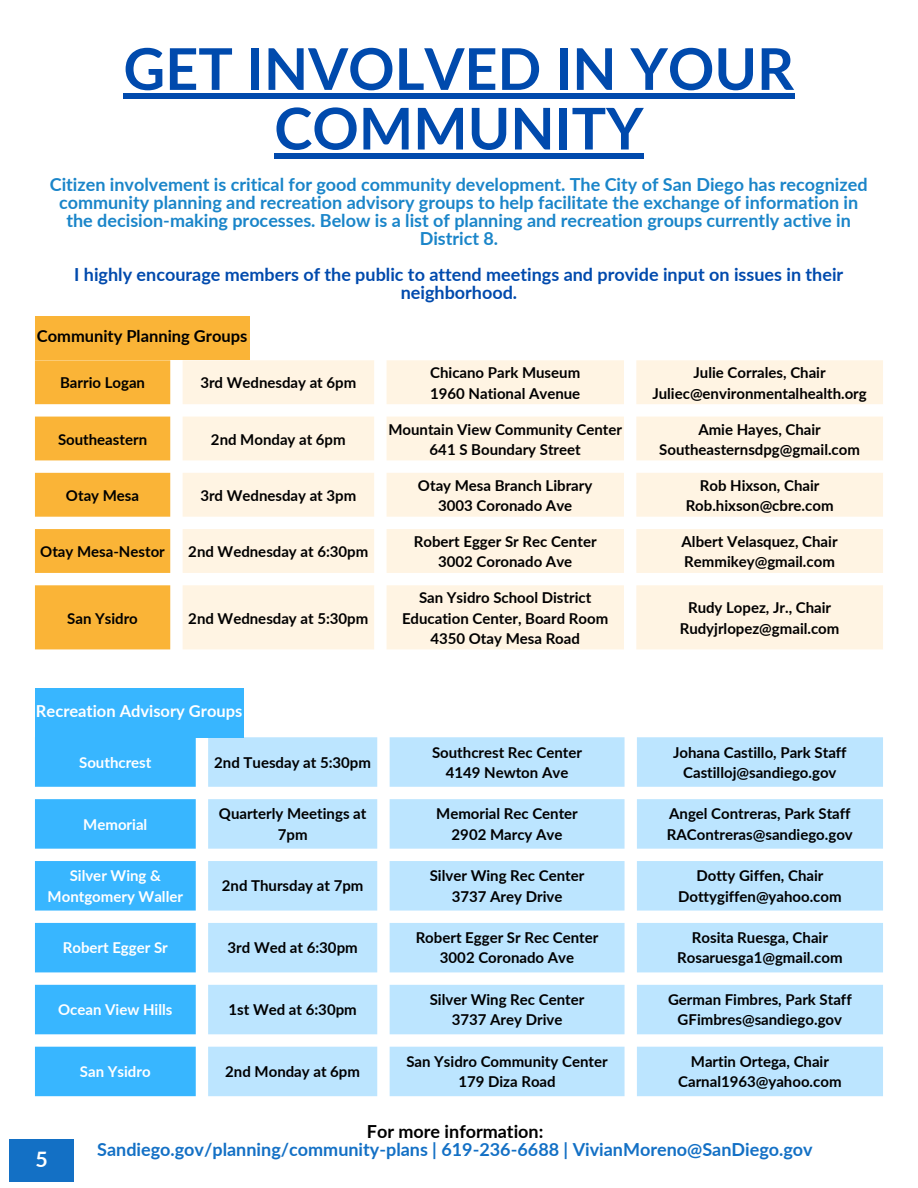
<style>
.page{position:relative;width:918px;height:1188px;background:#fff}
.page>*{position:absolute;margin:0;border:0;box-sizing:border-box;transform-origin:0 0}
.t1{font:700 57.6px/59.7px "Lato";color:#004aad;text-align:center}
.t2{font:700 21.3px "Lato";color:#fff}
.t3{font:700 18px/18px "Lato";color:#1a85c9;text-align:center}
.t4{font:700 18px/18px "Lato";color:#004aad;text-align:center}
.t5{font:700 18px "Lato";color:#1370c5}
.t6{font:700 18px "Lato";color:#000}
.t7{font:700 16.5px "Lato";color:#fff}
.t8{font:700 16.5px "Lato";color:#000}
.t9{font:700 15px/20.2px "Lato";color:#000;text-align:center}
.t10{font:700 15px/20.2px "Lato";color:#fff;text-align:center}
</style>
<div class="page">
<svg style="left:35px;top:360px;width:135px;height:289px"></svg>
<svg style="left:183px;top:360px;width:700px;height:289px;fill:#fff4e3"></svg>
<div style="left:123px;top:93px;width:672px;height:6px;background:#004aad"></div>
<div style="left:274px;top:153px;width:370px;height:6px;background:#004aad"></div>
<svg style="left:35px;top:737px;width:161px;height:359px;fill:#38b6ff"></svg>
<svg style="left:208px;top:737px;width:675px;height:359px;fill:#bce5ff"></svg>
<div style="left:35px;top:317px;width:214px;height:43px;background:#fab437"></div>
<div style="left:35px;top:688px;width:209px;height:49px;background:#38b6ff"></div>
<div style="left:9px;top:1139px;width:65px;height:42px;background:#1370c5"></div>
<p class="t1" style="left:123px;top:38px;width:672px">GET INVOLVED IN YOUR<br>COMMUNITY</p>
<p class="t3" style="left:50px;top:175px;width:819px">Citizen involvement is critical for good community development. The City of San Diego has recognized community planning and recreation advisory groups to help facilitate the exchange of information in the decision-making processes. Below is a list of planning and recreation groups currently active in District 8.</p>
<p class="t4" style="left:74px;top:265px;width:771px">I highly encourage members of the public to attend meetings and provide input on issues in their neighborhood.</p>
<p class="t8" style="left:37px;top:326px;width:212px">Community Planning Groups</p>
<h1 class="t9" style="left:60px;top:373px;width:87px">Barrio Logan</h1>
<p class="t9" style="left:200px;top:373px;width:157px">3rd Wednesday at 6pm</p>
<p class="t9" style="left:58px;top:429px;width:91px">Southeastern</p>
<p class="t9" style="left:211px;top:429px;width:136px">2nd Monday at 6pm</p>
<p class="t9" style="left:66px;top:485px;width:75px">Otay Mesa</p>
<p class="t9" style="left:200px;top:485px;width:157px">3rd Wednesday at 3pm</p>
<p class="t9" style="left:40px;top:541px;width:126px">Otay Mesa-Nestor</p>
<p class="t9" style="left:188px;top:541px;width:182px">2nd Wednesday at 6:30pm</p>
<p class="t9" style="left:67px;top:608px;width:72px">San Ysidro</p>
<p class="t9" style="left:188px;top:608px;width:182px">2nd Wednesday at 5:30pm</p>
<p class="t9" style="left:430px;top:362px;width:152px">Chicano Park Museum</p>
<p class="t9" style="left:430px;top:383px;width:152px">1960 National Avenue</p>
<p class="t9" style="left:388px;top:419px;width:235px">Mountain View Community Center</p>
<p class="t9" style="left:430px;top:439px;width:153px">641 S Boundary Street</p>
<p class="t9" style="left:418px;top:475px;width:176px">Otay Mesa Branch Library</p>
<p class="t9" style="left:438px;top:495px;width:136px">3003 Coronado Ave</p>
<p class="t9" style="left:414px;top:531px;width:184px">Robert Egger Sr Rec Center</p>
<p class="t9" style="left:438px;top:551px;width:136px">3002 Coronado Ave</p>
<p class="t9" style="left:402px;top:587px;width:208px">San Ysidro School District<br>Education Center, Board Room</p>
<p class="t9" style="left:430px;top:628px;width:151px">4350 Otay Mesa Road</p>
<p class="t7" style="left:36px;top:701px;width:208px">Recreation Advisory Groups</p>
<p class="t10" style="left:79px;top:752px;width:74px">Southcrest</p>
<p class="t9" style="left:214px;top:752px;width:158px">2nd Tuesday at 5:30pm</p>
<p class="t9" style="left:432px;top:742px;width:152px">Southcrest Rec Center</p>
<p class="t9" style="left:446px;top:762px;width:124px">4149 Newton Ave</p>
<p class="t10" style="left:83px;top:814px;width:66px">Memorial</p>
<p class="t9" style="left:219px;top:803px;width:149px">Quarterly Meetings at<br>7pm</p>
<p class="t9" style="left:436px;top:803px;width:143px">Memorial Rec Center</p>
<p class="t9" style="left:452px;top:824px;width:112px">2902 Marcy Ave</p>
<p class="t10" style="left:48px;top:865px;width:137px">Silver Wing &amp;<br>Montgomery Waller</p>
<p class="t9" style="left:222px;top:875px;width:143px">2nd Thursday at 7pm</p>
<p class="t10" style="left:63px;top:937px;width:107px">Robert Egger Sr</p>
<p class="t9" style="left:228px;top:937px;width:132px">3rd Wed at 6:30pm</p>
<p class="t10" style="left:58px;top:999px;width:116px">Ocean View Hills</p>
<p class="t9" style="left:229px;top:999px;width:130px">1st Wed at 6:30pm</p>
<p class="t10" style="left:80px;top:1061px;width:72px">San Ysidro</p>
<p class="t9" style="left:225px;top:1061px;width:136px">2nd Monday at 6pm</p>
<p class="t9" style="left:430px;top:865px;width:156px">Silver Wing Rec Center</p>
<p class="t9" style="left:452px;top:886px;width:112px">3737 Arey Drive</p>
<p class="t9" style="left:416px;top:927px;width:184px">Robert Egger Sr Rec Center</p>
<p class="t9" style="left:440px;top:947px;width:136px">3002 Coronado Ave</p>
<p class="t9" style="left:430px;top:989px;width:156px">Silver Wing Rec Center</p>
<p class="t9" style="left:452px;top:1009px;width:112px">3737 Arey Drive</p>
<p class="t9" style="left:406px;top:1051px;width:203px">San Ysidro Community Center</p>
<p class="t9" style="left:458px;top:1071px;width:99px">179 Diza Road</p>
<p class="t9" style="left:694px;top:362px;width:134px">Julie Corrales, Chair</p>
<p class="t9" style="left:652px;top:383px;width:216px">Juliec@environmentalhealth.org</p>
<p class="t9" style="left:698px;top:419px;width:124px">Amie Hayes, Chair</p>
<p class="t9" style="left:659px;top:439px;width:202px">Southeasternsdpg@gmail.com</p>
<p class="t9" style="left:700px;top:475px;width:121px">Rob Hixson, Chair</p>
<p class="t9" style="left:686px;top:495px;width:149px">Rob.hixson@cbre.com</p>
<p class="t9" style="left:682px;top:531px;width:158px">Albert Velasquez, Chair</p>
<p class="t9" style="left:684px;top:551px;width:152px">Remmikey@gmail.com</p>
<p class="t9" style="left:688px;top:598px;width:145px">Rudy Lopez, Jr., Chair</p>
<p class="t9" style="left:680px;top:618px;width:161px">Rudyjrlopez@gmail.com</p>
<p class="t9" style="left:673px;top:742px;width:175px">Johana Castillo, Park Staff</p>
<p class="t9" style="left:683px;top:762px;width:155px">Castilloj@sandiego.gov</p>
<p class="t9" style="left:669px;top:803px;width:183px">Angel Contreras, Park Staff</p>
<p class="t9" style="left:667px;top:824px;width:188px">RAContreras@sandiego.gov</p>
<p class="t9" style="left:696px;top:865px;width:129px">Dotty Giffen, Chair</p>
<p class="t9" style="left:678px;top:886px;width:165px">Dottygiffen@yahoo.com</p>
<p class="t9" style="left:692px;top:927px;width:138px">Rosita Ruesga, Chair</p>
<p class="t9" style="left:677px;top:947px;width:167px">Rosaruesga1@gmail.com</p>
<p class="t9" style="left:668px;top:989px;width:185px">German Fimbres, Park Staff</p>
<p class="t9" style="left:678px;top:1009px;width:166px">GFimbres@sandiego.gov</p>
<p class="t9" style="left:691px;top:1051px;width:140px">Martin Ortega, Chair</p>
<p class="t9" style="left:678px;top:1071px;width:165px">Carnal1963@yahoo.com</p>
<p class="t2" style="left:35px;top:1146px;width:14px">5</p>
<p class="t6" style="left:367px;top:1121px;width:178px">For more information:</p>
<p class="t5" style="left:97px;top:1139px;width:717px">Sandiego.gov/planning/community-plans | 619-236-6688 | VivianMoreno@SanDiego.gov</p>
</div>
